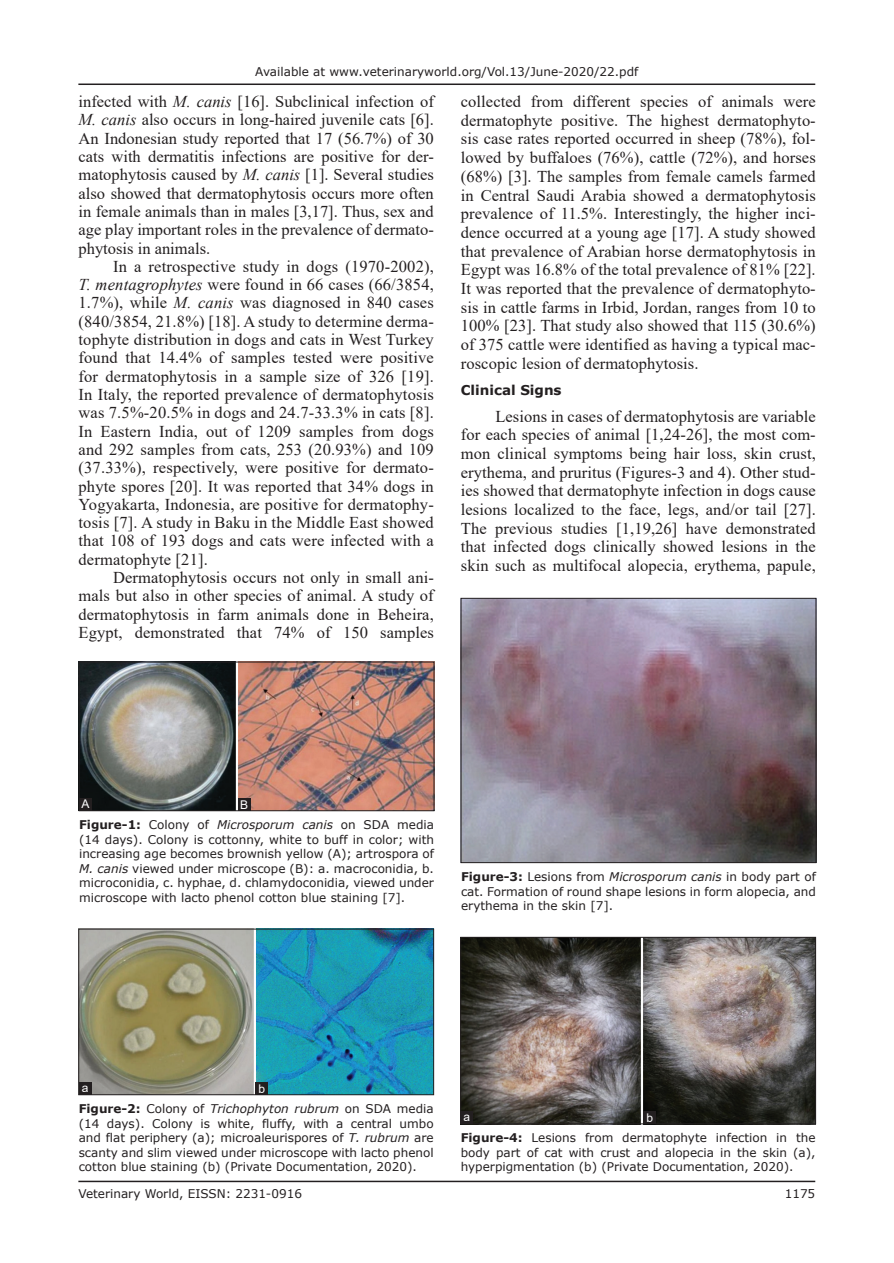
<style>
.page{position:relative;width:894px;height:1263px;background:#fff}
.page>*{position:absolute;margin:0;border:0;box-sizing:border-box;transform-origin:0 0}
.TX{font:16.5px/18.3px "Times New Roman";letter-spacing:.005em;color:#231f20;text-align:justify}
.t1{font:700 13.5px "Verdana";color:#231f20}
.FGC{font:12px/14.5px "Verdana";color:#231f20;text-align:justify}
.RF{font:12px "Verdana";color:#231f20}
.LABEL{font:12px "Arial";color:#fff}
.s1{font-style:italic}
.s2{font-weight:700}
</style>
<div class="page">
<hr style="left:78px;top:1180px;width:737px;height:2px;background:#231f20">
<hr style="left:78px;top:83px;width:737px;height:2px;background:#231f20">
<img style="left:81px;top:664px;width:351px;height:145px">
<div style="left:79px;top:662px;width:355px;height:149px;border:1px solid #231f20"></div>
<img style="left:462px;top:600px;width:351px;height:261px">
<div style="left:460px;top:598px;width:355px;height:265px;border:1px solid #231f20"></div>
<div style="left:238px;top:798px;width:12px;height:12px;background:#231f20"></div>
<div style="left:79px;top:798px;width:13px;height:13px;background:#231f20"></div>
<img style="left:80px;top:931px;width:351px;height:162px">
<div style="left:78px;top:929px;width:355px;height:166px;border:1px solid #231f20"></div>
<div style="left:255px;top:1081px;width:13px;height:13px;background:#231f20"></div>
<div style="left:79px;top:1082px;width:13px;height:13px;background:#231f20"></div>
<img style="left:462px;top:939px;width:351px;height:183px">
<div style="left:460px;top:937px;width:355px;height:187px;border:1px solid #231f20"></div>
<div style="left:643px;top:1111px;width:13px;height:12px;background:#231f20"></div>
<div style="left:460px;top:1111px;width:13px;height:12px;background:#231f20"></div>
<p class="FGC" style="left:255px;top:64px;width:384px">Available at www.veterinaryworld.org/Vol.13/June-2020/22.pdf</p>
<p class="TX" style="left:78px;top:92px;width:356px">infected with <span class="s1">M. canis</span> [16]. Subclinical infection of <span class="s1">M. canis</span> also occurs in long-haired juvenile cats [6].<br>An Indonesian study reported that 17 (56.7%) of 30 cats with dermatitis infections are positive for der&shy;matophytosis caused by <span class="s1">M. canis</span> [1]. Several studies also showed that dermatophytosis occurs more often in female animals than in males [3,17]. Thus, sex and age play important roles in the prevalence of dermato&shy;phytosis in animals.</p>
<p class="TX" style="left:78px;top:257px;width:357px;text-indent:34px">In a retrospective study in dogs (1970-2002), <span class="s1">T. mentagrophytes</span> were found in 66 cases (66/3854, 1.7%), while <span class="s1">M. canis</span> was diagnosed in 840 cases (840/3854, 21.8%) [18]. A study to determine derma&shy;tophyte distribution in dogs and cats in West Turkey found that 14.4% of samples tested were positive for dermatophytosis in a sample size of 326 [19].<br>In Italy, the reported prevalence of dermatophytosis was 7.5%-20.5% in dogs and 24.7-33.3% in cats [8].<br>In Eastern India, out of 1209 samples from dogs and 292 samples from cats, 253 (20.93%) and 109 (37.33%), respectively, were positive for dermato&shy;phyte spores [20]. It was reported that 34% dogs in Yogyakarta, Indonesia, are positive for dermatophy&shy;tosis [7]. A study in Baku in the Middle East showed that 108 of 193 dogs and cats were infected with a dermatophyte [21].</p>
<p class="TX" style="left:78px;top:568px;width:357px;text-indent:34px">Dermatophytosis occurs not only in small ani&shy;mals but also in other species of animal. A study of dermatophytosis in farm animals done in Beheira, Egypt, demonstrated that 74% of 150 samples</p>
<p class="TX" style="left:460px;top:92px;width:356px;line-height:18.8px">collected from different species of animals were dermatophyte positive. The highest dermatophyto&shy;sis case rates reported occurred in sheep (78%), fol&shy;lowed by buffaloes (76%), cattle (72%), and horses (68%) [3]. The samples from female camels farmed in Central Saudi Arabia showed a dermatophytosis prevalence of 11.5%. Interestingly, the higher inci&shy;dence occurred at a young age [17]. A study showed that prevalence of Arabian horse dermatophytosis in Egypt was 16.8% of the total prevalence of 81% [22].<br>It was reported that the prevalence of dermatophyto&shy;sis in cattle farms in Irbid, Jordan, ranges from 10 to 100% [23]. That study also showed that 115 (30.6%) of 375 cattle were identified as having a typical mac&shy;roscopic lesion of dermatophytosis.</p>
<h1 class="t1" style="left:460px;top:381px;width:102px">Clinical Signs</h1>
<p class="TX" style="left:460px;top:406px;width:356px;line-height:18.8px;text-indent:34px">Lesions in cases of dermatophytosis are variable for each species of animal [1,24-26], the most com&shy;mon clinical symptoms being hair loss, skin crust, erythema, and pruritus (Figures-3 and 4). Other stud&shy;ies showed that dermatophyte infection in dogs cause lesions localized to the face, legs, and/or tail [27].<br>The previous studies [1,19,26] have demonstrated that infected dogs clinically showed lesions in the skin such as multifocal alopecia, erythema, papule,</p>
<p class="LABEL" style="left:82px;top:795px;width:10px">A</p>
<p class="LABEL" style="left:240px;top:796px;width:10px">B</p>
<p class="FGC" style="left:79px;top:817px;width:356px"><span class="s2">Figure-1:</span> Colony of <span class="s1">Microsporum canis</span> on SDA media (14 days). Colony is cottonny, white to buff in color; with increasing age becomes brownish yellow (A); artrospora of <span class="s1">M. canis</span> viewed under microscope (B): a. macroconidia, b. microconidia, c. hyphae, d. chlamydoconidia, viewed under microscope with lacto phenol cotton blue staining [7].</p>
<p class="FGC" style="left:461px;top:869px;width:356px"><span class="s2">Figure-3:</span> Lesions from <span class="s1">Microsporum canis</span> in body part of cat. Formation of round shape lesions in form alopecia, and erythema in the skin [7].</p>
<p class="LABEL" style="left:82px;top:1079px;width:8px">a</p>
<p class="LABEL" style="left:258px;top:1080px;width:8px">b</p>
<p class="FGC" style="left:79px;top:1101px;width:356px"><span class="s2">Figure-2:</span> Colony of <span class="s1">Trichophyton rubrum</span> on SDA media (14 days). Colony is white, fluffy, with a central umbo and flat periphery (a); microaleurispores of <span class="s1">T. rubrum</span> are scanty and slim viewed under microscope with lacto phenol cotton blue staining (b) (Private Documentation, 2020).</p>
<p class="LABEL" style="left:463px;top:1108px;width:8px">a</p>
<p class="LABEL" style="left:646px;top:1109px;width:8px">b</p>
<p class="FGC" style="left:460px;top:1130px;width:356px"><span class="s2">Figure-4:</span> Lesions from dermatophyte infection in the body part of cat with crust and alopecia in the skin (a), hyperpigmentation (b) (Private Documentation, 2020).</p>
<p class="RF" style="left:78px;top:1185px;width:225px">Veterinary World, EISSN: 2231-0916</p>
<p class="RF" style="left:784px;top:1185px;width:32px">1175</p>
</div>
